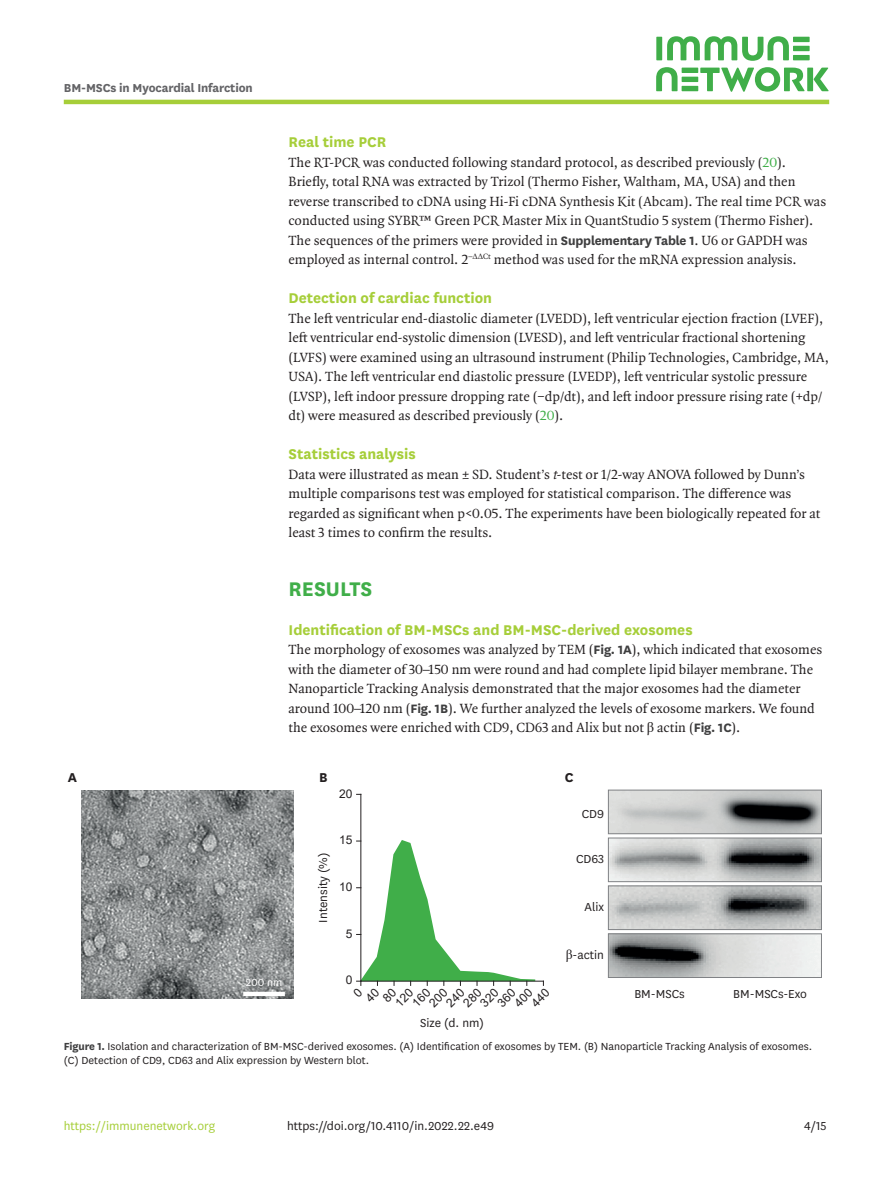
<style>
.page{position:relative;width:893px;height:1191px;background:#fff}
.page>*{position:absolute;margin:0;border:0;box-sizing:border-box;transform-origin:0 0}
.body_title1{font:700 23.1px "National";color:#40ae49}
.body_title2{font:700 16.5px "National";color:#a6ce39}
.body_title2_stacked{font:700 16.5px "National";color:#a6ce39}
.t1{font:700 15px "National";color:#231f20}
.body_p_first{font:14.25px/19.5px "Quadraat OT";color:#231f20}
.doi_running_footer{font:13.5px "National";color:#231f20}
.alt-title-type{font:700 13.5px "National";letter-spacing:-.01em;color:#636366}
.t2{font:13.5px "National";color:#a6ce39}
.fig_caption{font:12px/13.5px "National";color:#231f20}
.t3{font:12px "Arial";color:#231f20}
.t4{font:12px "National";color:#fff}
.s1{color:#40ae49}
.s2{font-family:"National";font-weight:700;color:#3e3e3f}
.s3{font-style:italic}
.s4{font-family:"Times New Roman"}
.s5{font-weight:700;color:#3e3e3f}
</style>
<div class="page">
<hr style="left:64px;top:100px;width:765px;height:4px;background:#a6ce39">
<svg style="left:656px;top:36px;width:173px;height:56px"></svg>
<img style="left:610px;top:791px;width:210px;height:41px">
<img style="left:610px;top:839px;width:210px;height:41px">
<img style="left:610px;top:887px;width:210px;height:41px">
<img style="left:610px;top:935px;width:210px;height:41px">
<hr style="left:360px;top:794px;width:1px;height:187px;background:#231f20">
<img style="left:81px;top:790px;width:213px;height:208px">
<div style="left:608px;top:789px;width:214px;height:45px;border:1px solid #808285"></div>
<div style="left:608px;top:837px;width:214px;height:45px;border:1px solid #808285"></div>
<div style="left:608px;top:885px;width:214px;height:45px;border:1px solid #808285"></div>
<div style="left:608px;top:933px;width:214px;height:45px;border:1px solid #808285"></div>
<svg style="left:356px;top:840px;width:188px;height:146px"></svg>
<p class="alt-title-type" style="left:64px;top:78px;width:190px">BM-MSCs in Myocardial Infarction</p>
<p class="t1" style="left:68px;top:766px;width:11px">A</p>
<p class="body_title2" style="left:289px;top:130px;width:99px">Real time PCR</p>
<p class="body_p_first" style="left:289px;top:152px;width:539px">The RT-PCR was conducted following standard protocol, as described previously (<span class="s1">20</span>).<br>Briefly, total RNA was extracted by Trizol (Thermo Fisher, Waltham, MA, USA) and then reverse transcribed to cDNA using Hi-Fi cDNA Synthesis Kit (Abcam). The real time PCR was conducted using SYBR™ Green PCR Master Mix in QuantStudio 5 system (Thermo Fisher).<br>The sequences of the primers were provided in <span class="s2">Supplementary Table 1</span>. U6 or GAPDH was employed as internal control. 2<sup>–</sup><sup>ΔΔ</sup><sup>Ct</sup> method was used for the mRNA expression analysis.</p>
<p class="body_title2" style="left:289px;top:286px;width:205px">Detection of cardiac function</p>
<p class="body_p_first" style="left:289px;top:308px;width:542px">The left ventricular end-diastolic diameter (LVEDD), left ventricular ejection fraction (LVEF), left ventricular end-systolic dimension (LVESD), and left ventricular fractional shortening (LVFS) were examined using an ultrasound instrument (Philip Technologies, Cambridge, MA, USA). The left ventricular end diastolic pressure (LVEDP), left ventricular systolic pressure (LVSP), left indoor pressure dropping rate (−dp/dt), and left indoor pressure rising rate (+dp/ dt) were measured as described previously (<span class="s1">20</span>).</p>
<p class="body_title2" style="left:289px;top:442px;width:129px">Statistics analysis</p>
<p class="body_p_first" style="left:289px;top:464px;width:533px">Data were illustrated as mean ± SD. Student’s <span class="s3">t</span>-test or 1/2-way ANOVA followed by Dunn’s multiple comparisons test was employed for statistical comparison. The difference was regarded as significant when p&lt;0.05. The experiments have been biologically repeated for at least 3 times to confirm the results.</p>
<p class="body_title1" style="left:289px;top:572px;width:85px">RESULTS</p>
<p class="body_title2_stacked" style="left:289px;top:618px;width:406px">Identification of BM-MSCs and BM-MSC-derived exosomes</p>
<p class="body_p_first" style="left:289px;top:640px;width:535px">The morphology of exosomes was analyzed by TEM (<span class="s2">Fig. 1A</span>), which indicated that exosomes with the diameter of 30–150 nm were round and had complete lipid bilayer membrane. The Nanoparticle Tracking Analysis demonstrated that the major exosomes had the diameter around 100–120 nm (<span class="s2">Fig. 1B</span>). We further analyzed the levels of exosome markers. We found the exosomes were enriched with CD9, CD63 and Alix but not <span class="s4">β</span> actin (<span class="s2">Fig. 1C</span>).</p>
<p class="t1" style="left:319px;top:766px;width:10px">B</p>
<p class="t3" style="left:339px;top:785px;width:15px">20</p>
<p class="doi_running_footer" style="left:314px;top:922px;width:71px;rotate:-90deg">Intensity (%)</p>
<p class="t3" style="left:339px;top:831px;width:15px">15</p>
<p class="t3" style="left:339px;top:878px;width:15px">10</p>
<p class="t3" style="left:346px;top:925px;width:8px">5</p>
<p class="t1" style="left:565px;top:766px;width:10px">C</p>
<p class="doi_running_footer" style="left:582px;top:805px;width:24px">CD9</p>
<p class="doi_running_footer" style="left:576px;top:850px;width:30px">CD63</p>
<p class="doi_running_footer" style="left:585px;top:898px;width:21px">Alix</p>
<p class="doi_running_footer" style="left:566px;top:946px;width:40px"><span class="s4">β</span>-actin</p>
<p class="t4" style="left:246px;top:974px;width:38px">200 nm</p>
<p class="t3" style="left:346px;top:972px;width:8px">0</p>
<p class="doi_running_footer" style="left:420px;top:1014px;width:65px">Size (d. nm)</p>
<p class="doi_running_footer" style="left:634px;top:985px;width:52px">BM-MSCs</p>
<p class="doi_running_footer" style="left:733px;top:985px;width:75px">BM-MSCs-Exo</p>
<p class="fig_caption" style="left:64px;top:1039px;width:750px"><span class="s5">Figure 1.</span> Isolation and characterization of BM-MSC-derived exosomes. (A) Identification of exosomes by TEM. (B) Nanoparticle Tracking Analysis of exosomes. (C) Detection of CD9, CD63 and Alix expression by Western blot.</p>
<p class="doi_running_footer" style="left:287px;top:1116px;width:209px">https://doi.org/10.4110/in.2022.22.e49</p>
<p class="t2" style="left:64px;top:1116px;width:153px">https://immunenetwork.org</p>
<p class="doi_running_footer" style="left:804px;top:1116px;width:24px">4/15</p>
</div>
